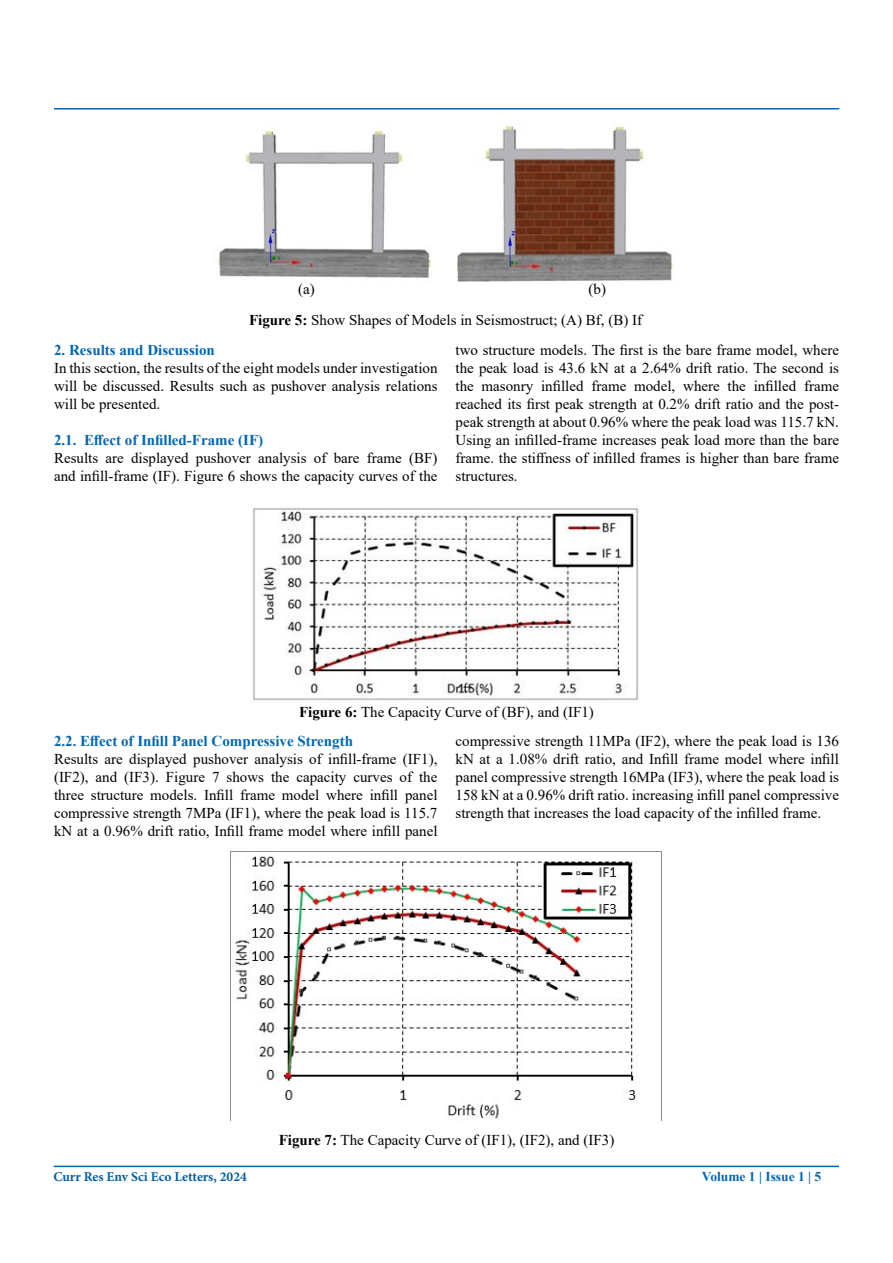
<style>
.page{position:relative;width:893px;height:1263px;background:#fff}
.page>*{position:absolute;margin:0;border:0;box-sizing:border-box;transform-origin:0 0}
.t1{font:15px/18px "Times New Roman";color:#000;text-align:justify}
.t2{font:700 15px/28.7px "Times New Roman";color:#0066b3}
.t3{font:700 13.5px "Minion Pro";color:#005ea5}
.t4{font:700 13.5px "Times New Roman";color:#0066b3}
.s1{font-weight:700}
.s2{color:#000}
.s3{font-weight:400;color:#000}
</style>
<div class="page">
<hr style="left:54px;top:1166px;width:785px;height:1px;background:#0066b3">
<hr style="left:54px;top:108px;width:785px;height:2px;background:#0066b3">
<img style="left:217px;top:129px;width:215px;height:149px">
<img style="left:457px;top:125px;width:217px;height:157px">
<img style="left:253px;top:507px;width:386px;height:194px">
<img style="left:232px;top:856px;width:404px;height:264px">
<p class="t1" style="left:249px;top:273px;width:395px;line-height:31px;text-indent:340px">(b)<br><span class="s1">Figure 5:</span> Show Shapes of Models in Seismostruct; (A) Bf, (B) If</p>
<p class="t1" style="left:298px;top:279px;width:18px">(a)</p>
<p class="t2" style="left:54px;top:335px;width:162px">2. Results and Discussion</p>
<p class="t1" style="left:54px;top:359px;width:385px">In this section, the results of the eight models under investigation will be discussed. Results such as pushover analysis relations will be presented.</p>
<p class="t2" style="left:54px;top:425px;width:211px">2.1. Effect of Infilled-Frame (IF)</p>
<p class="t1" style="left:54px;top:449px;width:385px">Results are displayed pushover analysis of bare frame (BF) and infill-frame (IF). Figure 6 shows the capacity curves of the</p>
<p class="t1" style="left:455px;top:341px;width:385px">two structure models. The first is the bare frame model, where the peak load is 43.6 kN at a 2.64% drift ratio. The second is the masonry infilled frame model, where the infilled frame reached its first peak strength at 0.2% drift ratio and the post&shy;peak strength at about 0.96% where the peak load was 115.7 kN.<br>Using an infilled-frame increases peak load more than the bare frame. the stiffness of infilled frames is higher than bare frame structures.</p>
<p class="t2" style="left:54px;top:697px;width:541px;text-indent:245px"><span class="s2">Figure 6:</span> <span class="s3">The Capacity Curve of (BF), and (IF1)<br></span>2.2. Effect of Infill Panel Compressive Strength</p>
<p class="t1" style="left:54px;top:749px;width:385px">Results are displayed pushover analysis of infill-frame (IF1), (IF2), and (IF3). Figure 7 shows the capacity curves of the three structure models. Infill frame model where infill panel compressive strength 7MPa (IF1), where the peak load is 115.7 kN at a 0.96% drift ratio, Infill frame model where infill panel</p>
<p class="t1" style="left:455px;top:732px;width:385px">compressive strength 11MPa (IF2), where the peak load is 136 kN at a 1.08% drift ratio, and Infill frame model where infill panel compressive strength 16MPa (IF3), where the peak load is 158 kN at a 0.96% drift ratio. increasing infill panel compressive strength that increases the load capacity of the infilled frame.</p>
<p class="t1" style="left:279px;top:1130px;width:337px"><span class="s1">Figure 7:</span> The Capacity Curve of (IF1), (IF2), and (IF3)</p>
<p class="t3" style="left:53px;top:1167px;width:195px">Curr Res Env Sci Eco Letters, 2024</p>
<p class="t4" style="left:702px;top:1166px;width:121px">Volume 1 | Issue 1 | 5</p>
</div>
